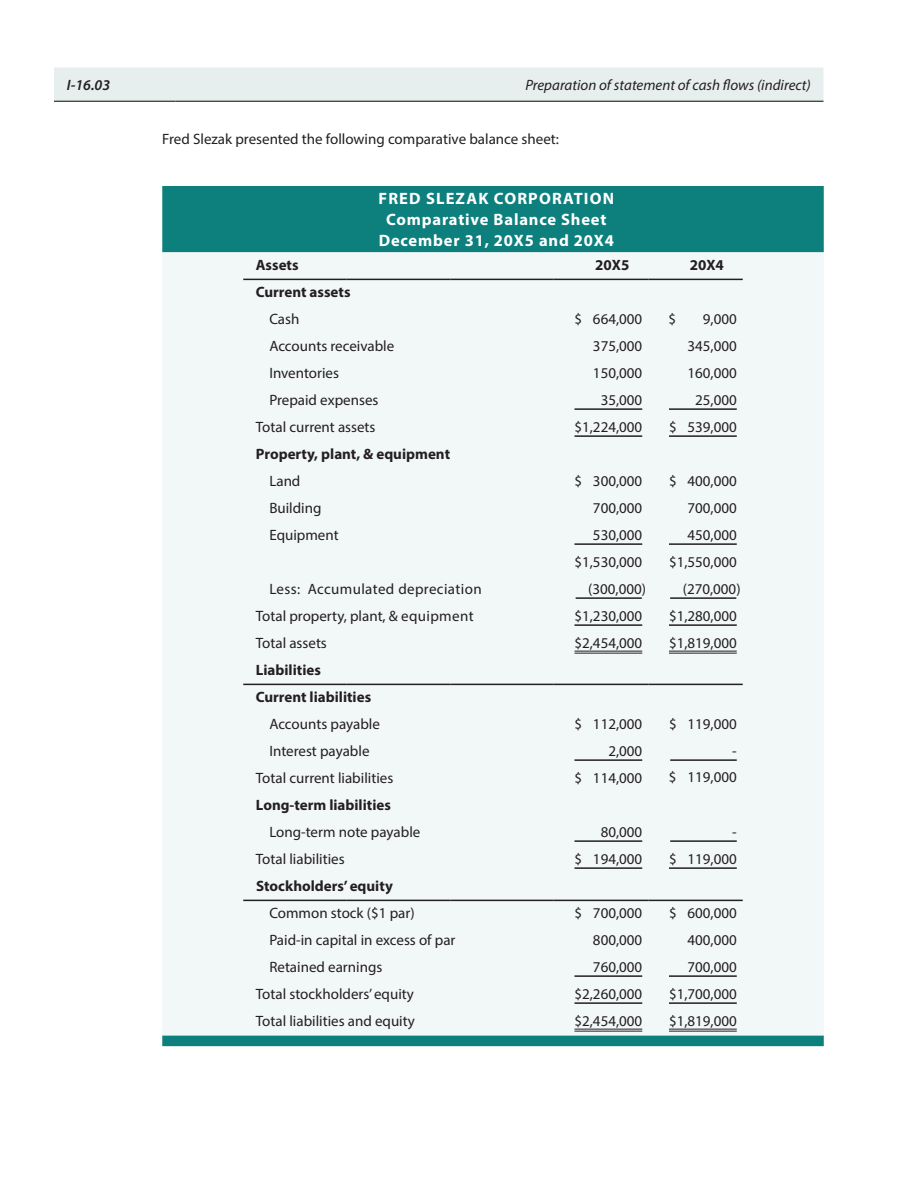
<style>
.page{position:relative;width:918px;height:1188px;background:#fff}
.page>*{position:absolute;margin:0;border:0;box-sizing:border-box;transform-origin:0 0}
.t1{font:700 16.5px/21px "Myriad Pro";letter-spacing:.05em;color:#fff;text-align:center}
.t2{font:15px "Myriad Pro";color:#231f20}
.t3{font:700 15px/27px "Myriad Pro";color:#231f20}
.t4{font:italic 15px "Myriad Pro";color:#231f20}
.t5{font:15px "Myriad Pro";letter-spacing:.025em;color:#231f20}
.t6{font:italic 600 15px "Myriad Pro";color:#231f20}
</style>
<div class="page">
<div style="left:162px;top:186px;width:662px;height:860px;background:#0d807d"></div>
<div style="left:162px;top:252px;width:662px;height:783px;background:#f2f7f7"></div>
<hr style="left:243px;top:900px;width:104px;height:1px;background:#231f20">
<hr style="left:347px;top:900px;width:103px;height:1px;background:#231f20">
<hr style="left:450px;top:900px;width:104px;height:1px;background:#231f20">
<hr style="left:554px;top:900px;width:94px;height:1px;background:#231f20">
<hr style="left:648px;top:900px;width:95px;height:1px;background:#231f20">
<hr style="left:243px;top:279px;width:104px;height:1px;background:#231f20">
<hr style="left:347px;top:279px;width:103px;height:1px;background:#231f20">
<hr style="left:450px;top:279px;width:104px;height:1px;background:#231f20">
<hr style="left:554px;top:279px;width:94px;height:1px;background:#231f20">
<hr style="left:648px;top:279px;width:95px;height:1px;background:#231f20">
<hr style="left:243px;top:684px;width:104px;height:1px;background:#231f20">
<hr style="left:347px;top:684px;width:103px;height:1px;background:#231f20">
<hr style="left:450px;top:684px;width:104px;height:1px;background:#231f20">
<hr style="left:554px;top:684px;width:94px;height:1px;background:#231f20">
<hr style="left:648px;top:684px;width:95px;height:1px;background:#231f20">
<hr style="left:575px;top:408px;width:67px;height:2px;background:#231f20">
<hr style="left:669px;top:408px;width:68px;height:2px;background:#231f20">
<hr style="left:575px;top:435px;width:67px;height:2px;background:#231f20">
<hr style="left:669px;top:435px;width:68px;height:2px;background:#231f20">
<hr style="left:575px;top:543px;width:67px;height:2px;background:#231f20">
<hr style="left:669px;top:543px;width:68px;height:2px;background:#231f20">
<hr style="left:576px;top:597px;width:66px;height:2px;background:#231f20">
<hr style="left:670px;top:597px;width:66px;height:2px;background:#231f20">
<hr style="left:575px;top:624px;width:67px;height:2px;background:#231f20">
<hr style="left:669px;top:624px;width:68px;height:2px;background:#231f20">
<hr style="left:575px;top:651px;width:67px;height:1px;background:#231f20">
<hr style="left:575px;top:653px;width:67px;height:1px;background:#231f20">
<hr style="left:669px;top:651px;width:68px;height:1px;background:#231f20">
<hr style="left:669px;top:653px;width:68px;height:1px;background:#231f20">
<hr style="left:575px;top:759px;width:67px;height:2px;background:#231f20">
<hr style="left:670px;top:759px;width:67px;height:2px;background:#231f20">
<hr style="left:575px;top:840px;width:67px;height:2px;background:#231f20">
<hr style="left:670px;top:840px;width:67px;height:2px;background:#231f20">
<hr style="left:575px;top:867px;width:67px;height:2px;background:#231f20">
<hr style="left:669px;top:867px;width:68px;height:2px;background:#231f20">
<hr style="left:575px;top:975px;width:67px;height:2px;background:#231f20">
<hr style="left:669px;top:975px;width:68px;height:2px;background:#231f20">
<hr style="left:575px;top:1002px;width:67px;height:2px;background:#231f20">
<hr style="left:669px;top:1002px;width:68px;height:2px;background:#231f20">
<hr style="left:575px;top:1029px;width:67px;height:1px;background:#231f20">
<hr style="left:575px;top:1031px;width:67px;height:1px;background:#231f20">
<hr style="left:669px;top:1029px;width:68px;height:1px;background:#231f20">
<hr style="left:669px;top:1031px;width:68px;height:1px;background:#231f20">
<div style="left:54px;top:68px;width:770px;height:33px;background:#e7eeee"></div>
<hr style="left:54px;top:101px;width:122px;height:1px;background:#231f20">
<hr style="left:176px;top:101px;width:648px;height:1px;background:#231f20">
<p class="t6" style="left:67px;top:75px;width:45px">I-16.03</p>
<p class="t4" style="left:525px;top:76px;width:287px">Preparation of statement of cash flows (indirect)</p>
<p class="t2" style="left:162px;top:130px;width:398px">Fred Slezak presented the following comparative balance sheet:</p>
<p class="t1" style="left:378px;top:188px;width:237px">FRED SLEZAK CORPORATION<br>Comparative Balance Sheet<br>December 31, 20X5 and 20X4</p>
<p class="t3" style="left:256px;top:251px;width:44px">Assets</p>
<p class="t3" style="left:595px;top:251px;width:36px">20X5</p>
<p class="t3" style="left:690px;top:251px;width:36px">20X4</p>
<p class="t3" style="left:256px;top:278px;width:96px">Current assets</p>
<p class="t2" style="left:269px;top:309px;width:32px">Cash</p>
<p class="t2" style="left:575px;top:309px;width:69px">$ 664,000</p>
<p class="t2" style="left:669px;top:309px;width:9px">$</p>
<p class="t2" style="left:703px;top:309px;width:35px">9,000</p>
<p class="t2" style="left:269px;top:336px;width:127px">Accounts receivable</p>
<p class="t2" style="left:593px;top:336px;width:51px">375,000</p>
<p class="t2" style="left:687px;top:336px;width:51px">345,000</p>
<p class="t2" style="left:269px;top:363px;width:71px">Inventories</p>
<p class="t2" style="left:593px;top:363px;width:51px">150,000</p>
<p class="t2" style="left:687px;top:363px;width:51px">160,000</p>
<p class="t2" style="left:269px;top:390px;width:111px">Prepaid expenses</p>
<p class="t2" style="left:601px;top:390px;width:43px">35,000</p>
<p class="t2" style="left:695px;top:390px;width:43px">25,000</p>
<p class="t2" style="left:256px;top:417px;width:121px">Total current assets</p>
<p class="t2" style="left:575px;top:417px;width:69px">$1,224,000</p>
<p class="t2" style="left:669px;top:417px;width:69px">$ 539,000</p>
<p class="t3" style="left:256px;top:440px;width:196px">Property, plant, &amp; equipment</p>
<p class="t2" style="left:269px;top:471px;width:33px">Land</p>
<p class="t2" style="left:575px;top:471px;width:69px">$ 300,000</p>
<p class="t2" style="left:669px;top:471px;width:69px">$ 400,000</p>
<p class="t2" style="left:269px;top:498px;width:54px">Building</p>
<p class="t2" style="left:593px;top:498px;width:51px">700,000</p>
<p class="t2" style="left:687px;top:498px;width:51px">700,000</p>
<p class="t2" style="left:269px;top:525px;width:71px">Equipment</p>
<p class="t2" style="left:593px;top:525px;width:51px">530,000</p>
<p class="t2" style="left:687px;top:525px;width:51px">450,000</p>
<p class="t2" style="left:575px;top:552px;width:69px">$1,530,000</p>
<p class="t2" style="left:669px;top:552px;width:69px">$1,550,000</p>
<p class="t5" style="left:269px;top:579px;width:214px">Less: Accumulated depreciation</p>
<p class="t2" style="left:588px;top:579px;width:59px">(300,000)</p>
<p class="t2" style="left:683px;top:579px;width:59px">(270,000)</p>
<p class="t2" style="left:256px;top:606px;width:219px">Total property, plant, &amp; equipment</p>
<p class="t2" style="left:575px;top:606px;width:69px">$1,230,000</p>
<p class="t2" style="left:669px;top:606px;width:69px">$1,280,000</p>
<p class="t2" style="left:256px;top:633px;width:73px">Total assets</p>
<p class="t2" style="left:575px;top:633px;width:69px">$2,454,000</p>
<p class="t2" style="left:669px;top:633px;width:69px">$1,819,000</p>
<p class="t3" style="left:256px;top:656px;width:117px">Liabilities<br>Current liabilities</p>
<p class="t2" style="left:269px;top:714px;width:112px">Accounts payable</p>
<p class="t2" style="left:575px;top:714px;width:69px">$ 112,000</p>
<p class="t2" style="left:669px;top:714px;width:69px">$ 119,000</p>
<p class="t2" style="left:269px;top:741px;width:102px">Interest payable</p>
<p class="t2" style="left:608px;top:741px;width:35px">2,000</p>
<p class="t2" style="left:732px;top:741px;width:6px">-</p>
<p class="t2" style="left:256px;top:768px;width:139px">Total current liabilities</p>
<p class="t2" style="left:574px;top:768px;width:69px">$ 114,000</p>
<p class="t2" style="left:669px;top:768px;width:69px">$ 119,000</p>
<p class="t3" style="left:256px;top:791px;width:137px">Long-term liabilities</p>
<p class="t2" style="left:269px;top:822px;width:153px">Long-term note payable</p>
<p class="t2" style="left:601px;top:822px;width:43px">80,000</p>
<p class="t2" style="left:732px;top:822px;width:6px">-</p>
<p class="t2" style="left:256px;top:849px;width:90px">Total liabilities</p>
<p class="t2" style="left:575px;top:849px;width:69px">$ 194,000</p>
<p class="t2" style="left:669px;top:849px;width:69px">$ 119,000</p>
<p class="t3" style="left:256px;top:872px;width:138px">Stockholders’ equity</p>
<p class="t2" style="left:269px;top:903px;width:147px">Common stock ($1 par)</p>
<p class="t2" style="left:575px;top:903px;width:69px">$ 700,000</p>
<p class="t2" style="left:669px;top:903px;width:69px">$ 600,000</p>
<p class="t2" style="left:269px;top:930px;width:188px">Paid-in capital in excess of par</p>
<p class="t2" style="left:593px;top:930px;width:51px">800,000</p>
<p class="t2" style="left:687px;top:930px;width:51px">400,000</p>
<p class="t2" style="left:269px;top:957px;width:115px">Retained earnings</p>
<p class="t2" style="left:593px;top:957px;width:51px">760,000</p>
<p class="t2" style="left:687px;top:957px;width:51px">700,000</p>
<p class="t2" style="left:256px;top:984px;width:160px">Total stockholders’ equity</p>
<p class="t2" style="left:575px;top:984px;width:69px">$2,260,000</p>
<p class="t2" style="left:669px;top:984px;width:69px">$1,700,000</p>
<p class="t2" style="left:256px;top:1011px;width:161px">Total liabilities and equity</p>
<p class="t2" style="left:575px;top:1011px;width:69px">$2,454,000</p>
<p class="t2" style="left:669px;top:1011px;width:69px">$1,819,000</p>
</div>
